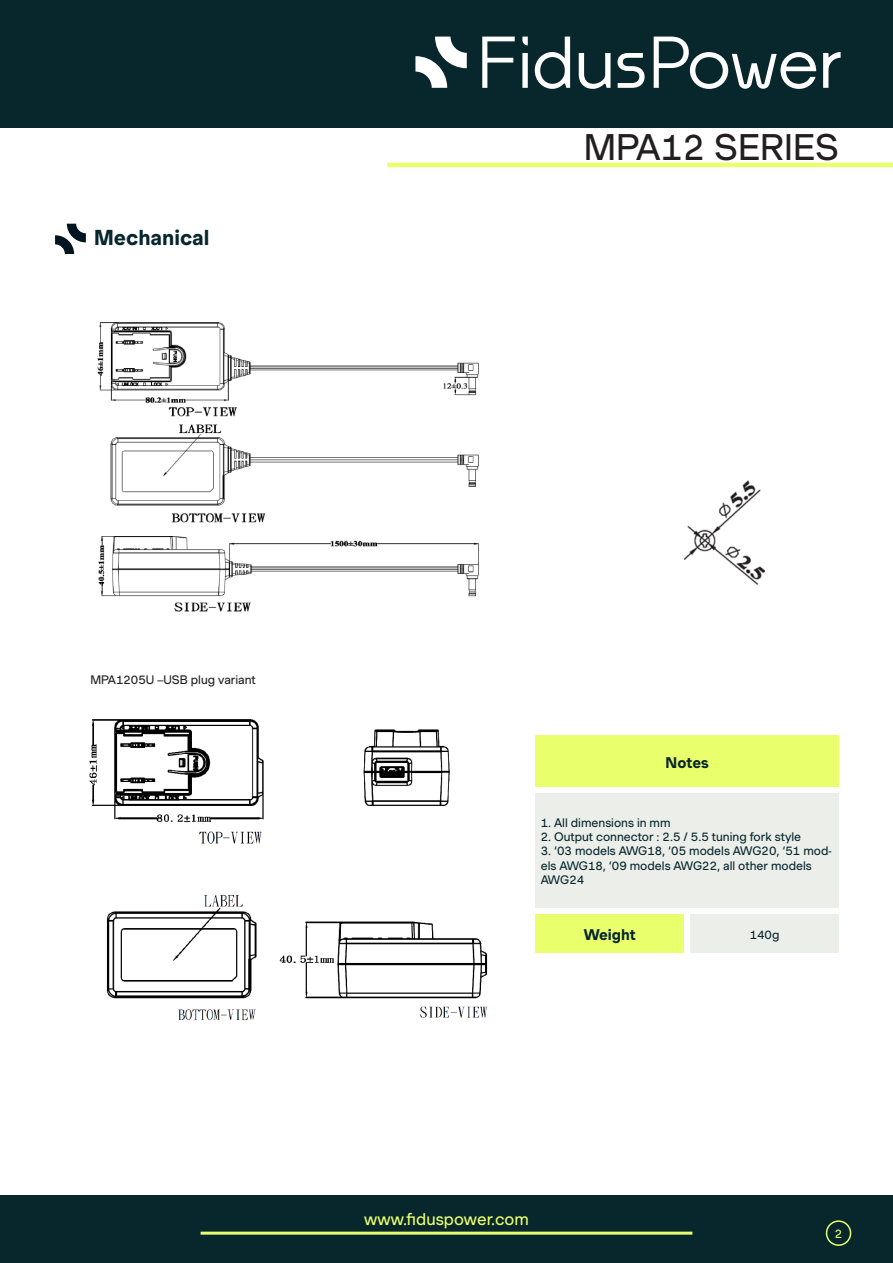
<style>
.page{position:relative;width:893px;height:1263px;background:#fff}
.page>*{position:absolute;margin:0;border:0;box-sizing:border-box;transform-origin:0 0}
.Other_Page_Part_Number{font:36px "Muoto";color:#231f20}
.Green_Titles{font:700 21px "Muoto";color:#07272d}
.t1{font:16.5px "Muoto";color:#eaff6c}
.Data_On_Left{font:700 15px "Muoto";color:#07272d}
.Data_Input{font:12px/14.4px "Muoto";color:#07272d}
.Data_On_Left-2{font:12px "Muoto";color:#231f20}
.Data_On_Left-3{font:12px "Muoto";color:#07272d}
.Data_On_Left-4{font:12px "Muoto";color:#eaff6c}
</style>
<div class="page">
<div style="left:0;top:0;width:893px;height:128px;background:#07272d"></div>
<div style="left:0;top:1196px;width:893px;height:67px;background:#07272d"></div>
<hr style="left:201px;top:1231px;width:491px;height:3px;background:#eaff6c">
<div style="left:826px;top:1220px;width:25px;height:26px;border:2px solid #eaff6c;border-radius:50%"></div>
<hr style="left:387px;top:163px;width:506px;height:4px;background:#eaff6c">
<div style="left:535px;top:793px;width:304px;height:114px;background:#eceeea"></div>
<div style="left:535px;top:736px;width:304px;height:51px;background:#eaff6c"></div>
<svg style="left:55px;top:224px;width:31px;height:30px"></svg>
<div style="left:690px;top:914px;width:149px;height:38px;background:#eceeea"></div>
<div style="left:535px;top:914px;width:149px;height:38px;background:#eaff6c"></div>
<img style="left:684px;top:480px;width:81px;height:105px">
<svg style="left:482px;top:37px;width:33px;height:51px"></svg>
<svg style="left:522px;top:37px;width:6px;height:51px"></svg>
<svg style="left:535px;top:37px;width:35px;height:52px"></svg>
<svg style="left:579px;top:53px;width:31px;height:36px"></svg>
<svg style="left:617px;top:53px;width:28px;height:35px"></svg>
<svg style="left:654px;top:37px;width:162px;height:52px"></svg>
<svg style="left:823px;top:52px;width:18px;height:36px"></svg>
<svg style="left:415px;top:37px;width:52px;height:51px"></svg>
<img style="left:97px;top:322px;width:382px;height:290px">
<img style="left:89px;top:719px;width:399px;height:302px">
<p class="Green_Titles" style="left:94px;top:221px;width:117px">Mechanical</p>
<p class="Other_Page_Part_Number" style="left:584px;top:121px;width:257px">MPA12 SERIES</p>
<p class="Data_On_Left-2" style="left:90px;top:670px;width:167px">MPA1205U –USB plug variant</p>
<p class="Data_On_Left" style="left:666px;top:752px;width:45px">Notes</p>
<p class="Data_Input" style="left:541px;top:815px;width:131px">1. All dimensions in mm</p>
<p class="Data_Input" style="left:541px;top:829px;width:262px">2. Output connector : 2.5 / 5.5 tuning fork style</p>
<p class="Data_Input" style="left:541px;top:844px;width:292px">3. ‘03 models AWG18, ‘05 models AWG20, ‘51 mod&shy;els AWG18, ‘09 models AWG22, all other models<br>AWG24</p>
<p class="Data_On_Left" style="left:584px;top:924px;width:54px">Weight</p>
<p class="Data_On_Left-3" style="left:750px;top:926px;width:31px">140g</p>
<h3 class="t1" style="left:364px;top:1207px;width:166px">www.fiduspower.com</h3>
<p class="Data_On_Left-4" style="left:835px;top:1225px;width:9px">2</p>
</div>
